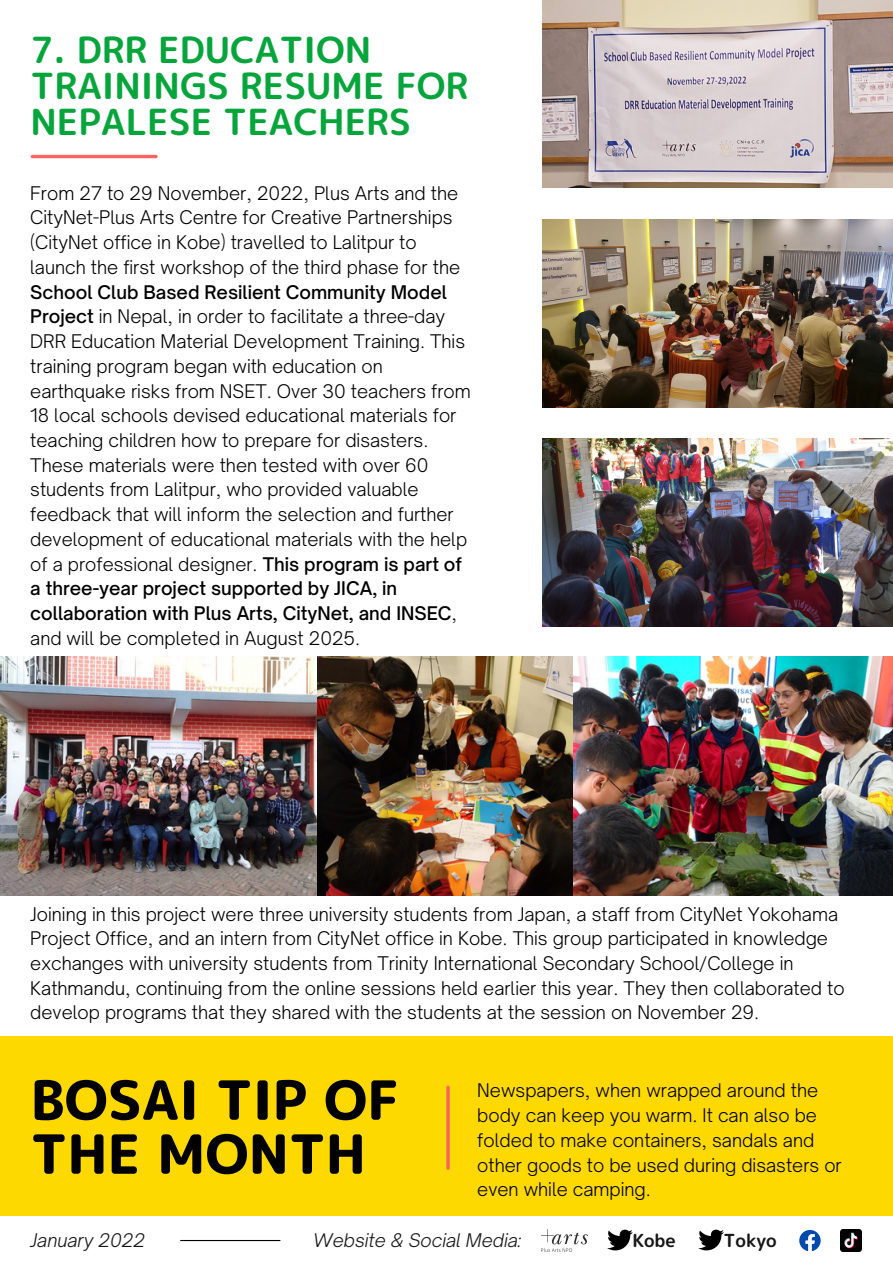
<style>
.page{position:relative;width:893px;height:1264px;background:#fff}
.page>*{position:absolute;margin:0;border:0;box-sizing:border-box;transform-origin:0 0}
.t1{font:54px/54px "rounded mplus 1 p heavy";color:#000}
.t2{font:36px/36px "rounded mplus 1 p bold";color:#05a53c}
.t3{font:300 18px/24.8px "Open Sauce One";color:#000}
.t4{font:italic 300 18px "Open Sauce One";color:#171717}
.t5{font:18px "rounded mplus 1 p bold";color:#171717}
.s1{font-weight:500}
</style>
<div class="page">
<img style="left:542px;top:0;width:350px;height:188px">
<img style="left:542px;top:219px;width:350px;height:188px">
<img style="left:542px;top:438px;width:350px;height:189px">
<img style="left:840px;top:1229px;width:21px;height:22px">
<svg style="left:799px;top:1230px;width:21px;height:21px"></svg>
<img style="left:541px;top:1229px;width:46px;height:22px">
<hr style="left:180px;top:1239px;width:100px;height:1px;background:#000">
<svg style="left:698px;top:1229px;width:26px;height:21px"></svg>
<svg style="left:607px;top:1229px;width:25px;height:21px"></svg>
<div style="left:0;top:1035px;width:892px;height:180px;background:#fed900"></div>
<hr style="left:446px;top:1087px;width:3px;height:81px;background:#ff615c">
<hr style="left:32px;top:155px;width:124px;height:3px;background:#ff615c">
<img style="left:1px;top:656px;width:316px;height:239px">
<img style="left:317px;top:656px;width:256px;height:239px">
<img style="left:573px;top:656px;width:319px;height:239px">
<h2 class="t2" style="left:31px;top:31px;width:439px">7. DRR EDUCATION<br>TRAININGS RESUME FOR<br>NEPALESE TEACHERS</h2>
<p class="t3" style="left:30px;top:180px;width:431px">From 27 to 29 November, 2022, Plus Arts and the CityNet-Plus Arts Centre for Creative Partnerships (CityNet office in Kobe) travelled to Lalitpur to launch the first workshop of the third phase for the</p>
<p class="t3" style="left:30px;top:279px;width:442px"><span class="s1">School Club Based Resilient Community Model Project</span> in Nepal, in order to facilitate a three-day DRR Education Material Development Training. This training program began with education on earthquake risks from NSET. Over 30 teachers from 18 local schools devised educational materials for teaching children how to prepare for disasters.<br>These materials were then tested with over 60 students from Lalitpur, who provided valuable feedback that will inform the selection and further development of educational materials with the help of a professional designer. <span class="s1">This program is part of a three-year project supported by JICA, in collaboration with Plus Arts, CityNet, and INSEC</span>, and will be completed in August 2025.</p>
<p class="t3" style="left:30px;top:901px;width:815px">Joining in this project were three university students from Japan, a staff from CityNet Yokohama Project Office, and an intern from CityNet office in Kobe. This group participated in knowledge exchanges with university students from Trinity International Secondary School/College in Kathmandu, continuing from the online sessions held earlier this year. They then collaborated to develop programs that they shared with the students at the session on November 29.</p>
<h1 class="t1" style="left:31px;top:1072px;width:370px">BOSAI TIP OF<br>THE MONTH</h1>
<p class="t3" style="left:477px;top:1078px;width:366px">Newspapers, when wrapped around the body can keep you warm. It can also be folded to make containers, sandals and other goods to be used during disasters or even while camping.</p>
<p class="t4" style="left:31px;top:1229px;width:116px">January 2022</p>
<p class="t4" style="left:313px;top:1229px;width:209px">Website &amp; Social Media:</p>
<p class="t5" style="left:632px;top:1227px;width:45px">Kobe</p>
<p class="t5" style="left:723px;top:1227px;width:55px">Tokyo</p>
</div>
